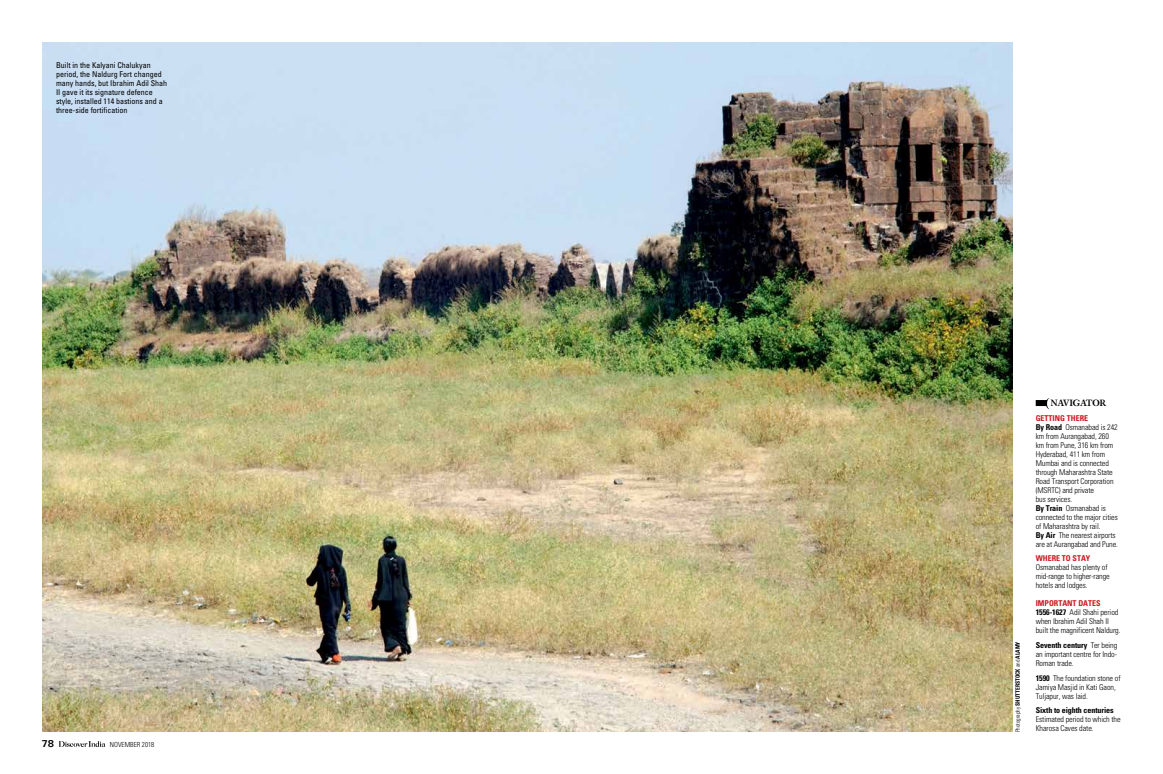
<style>
.page{position:relative;width:1163px;height:774px;background:#fff}
.page>*{position:absolute;margin:0;border:0;box-sizing:border-box;transform-origin:0 0}
.t1{font:700 10px "Univers";color:#000}
.t2{font:500 9px "Caslon Book BE";letter-spacing:-.015em;color:#000}
.t3{font:300 condensed 8px/9px "Univers";letter-spacing:-.01em;color:#000}
.t4{font:condensed 8px/9px "Univers";color:#000}
.t5{font:700 condensed 8px "Univers";letter-spacing:-.01em;color:#000}
.t6{font:700 condensed 8px "Univers";color:#cc171e}
.t7{font:300 condensed 7px "Univers";color:#000}
.t8{font:700 condensed 6px "Univers";color:#000;scale:.94 1}
.s1{font-weight:300}
.s2{font-weight:700;color:#cc171e}
.s3{font-weight:700}
</style>
<div class="page">
<svg style="left:59px;top:741px;width:46px;height:6px"></svg>
<img style="left:43px;top:43px;width:969px;height:688px">
<svg style="left:1045px;top:398px;width:4px;height:11px"></svg>
<div style="left:1035px;top:400px;width:11px;height:6px;background:#000"></div>
<p class="t4" style="left:56px;top:61px;width:113px">Built in the Kalyani Chalukyan period, the Naldurg Fort changed many hands, but Ibrahim Adil Shah<br>II gave it its signature defence style, installed 114 bastions and a three-side fortification</p>
<p class="t1" style="left:42px;top:737px;width:14px">78</p>
<p class="t7" style="left:110px;top:740px;width:46px">NOVEMBER 2018</p>
<p class="t8" style="left:1013px;top:732px;width:98px;rotate:-90deg"><span class="s1">Photography</span> SHUTTERSTOCK <span class="s1">and</span> ALAMY</p>
<p class="t2" style="left:1050px;top:398px;width:57px">NAVIGATOR</p>
<p class="t3" style="left:1035px;top:413px;width:84px"><span class="s2">GETTING THERE<br></span><span class="s3">By Road</span> Osmanabad is 242 km from Aurangabad, 260 km from Pune, 316 km from<br>Hyderabad, 411 km from<br>Mumbai and is connected through Maharashtra State<br>Road Transport Corporation (MSRTC) and private<br>bus services.<br><span class="s3">By Train</span> Osmanabad is connected to the major cities of Maharashtra by rail.<br><span class="s3">By Air</span> The nearest airports are at Aurangabad and Pune.</p>
<p class="t6" style="left:1035px;top:553px;width:56px">WHERE TO STAY</p>
<p class="t3" style="left:1035px;top:563px;width:75px">Osmanabad has plenty of mid-range to higher-range hotels and lodges.</p>
<p class="t3" style="left:1035px;top:599px;width:86px"><span class="s2">IMPORTANT DATES<br></span><span class="s3">1556-1627</span> Adil Shahi period when Ibrahim Adil Shah II built the magnificent Naldurg.</p>
<p class="t3" style="left:1035px;top:640px;width:83px;text-align:justify"><span class="s3">Seventh century</span> Ter being an important centre for Indo-Roman trade.</p>
<p class="t3" style="left:1035px;top:673px;width:86px"><span class="s3">1590</span> The foundation stone of<br>Jamiya Masjid in Kati Gaon,<br>Tuljapur, was laid.</p>
<p class="t5" style="left:1035px;top:705px;width:80px">Sixth to eighth centuries</p>
<p class="t3" style="left:1035px;top:715px;width:86px">Estimated period to which the<br>Kharosa Caves date.</p>
</div>
